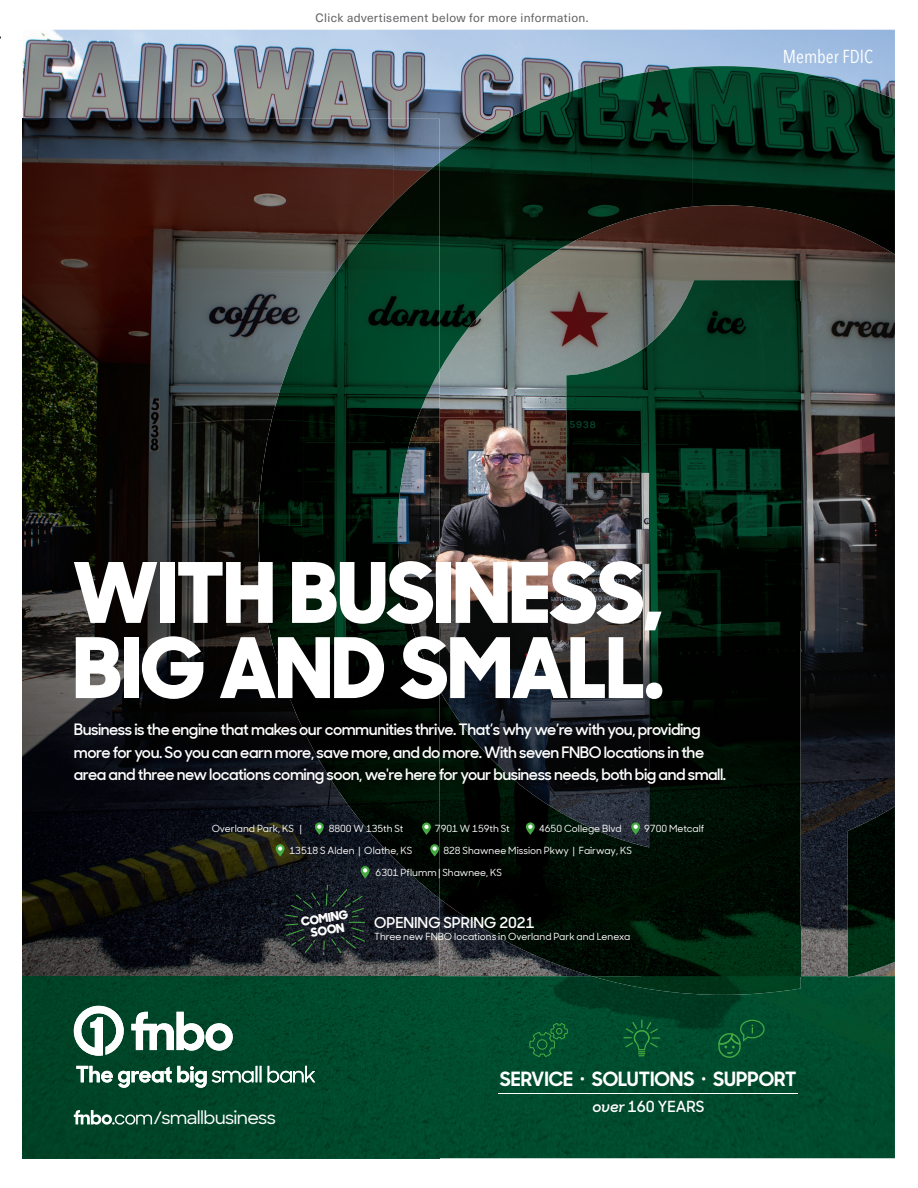
<style>
.page{position:relative;width:918px;height:1188px;background:#fff}
.page>*{position:absolute;margin:0;border:0;box-sizing:border-box;transform-origin:0 0}
.t1{font:800 83.4px/75.2px "Sharp Sans Display No 1";color:#fff}
.t2{font:700 19.5px "Sharp Sans Display No 1";color:#fff}
.t3{font:condensed 18.6px "Avenir Next LT Pro";color:#fff}
.t4{font:500 17.55px "Sharp Sans";letter-spacing:-.04em;color:#fff}
.t5{font:600 15.6px/22.8px "Sharp Sans Display No 1";letter-spacing:-.03em;color:#fff}
.t6{font:600 15.3px "Sharp Sans Display No 1";color:#fff}
.t7{font:600 15px "Sharp Sans Display No 1";color:#fff}
.t8{font:800 12.15px/12.1px "Sharp Sans Display No 1";color:#fff;text-align:center}
.Body{font:12px "Neue Haas Unica W1 G";letter-spacing:.03em;color:#636366}
.t9{font:500 9.75px "Sharp Sans Display No 1";color:#fff}
.s1{font-style:italic}
</style>
<div class="page">
<img style="left:23px;top:30px;width:872px;height:601px">
<img style="left:440px;top:631px;width:202px;height:147px">
<img style="left:642px;top:631px;width:253px;height:345px">
<img style="left:541px;top:778px;width:108px;height:50px">
<img style="left:642px;top:828px;width:7px;height:19px">
<img style="left:440px;top:933px;width:50px;height:43px">
<img style="left:490px;top:958px;width:51px;height:18px">
<img style="left:490px;top:67px;width:203px;height:187px">
<img style="left:692px;top:66px;width:203px;height:141px">
<img style="left:440px;top:128px;width:50px;height:242px">
<img style="left:743px;top:207px;width:152px;height:95px">
<img style="left:490px;top:254px;width:62px;height:48px">
<img style="left:642px;top:280px;width:101px;height:351px">
<img style="left:743px;top:301px;width:58px;height:330px">
<img style="left:566px;top:349px;width:76px;height:124px">
<img style="left:440px;top:691px;width:50px;height:242px">
<img style="left:490px;top:757px;width:51px;height:201px">
<img style="left:541px;top:800px;width:101px;height:176px">
<img style="left:848px;top:806px;width:47px;height:170px">
<img style="left:23px;top:119px;width:231px;height:857px">
<img style="left:254px;top:119px;width:139px;height:153px">
<img style="left:393px;top:119px;width:47px;height:43px">
<img style="left:254px;top:272px;width:49px;height:103px">
<img style="left:254px;top:375px;width:4px;height:256px">
<img style="left:254px;top:631px;width:47px;height:345px">
<img style="left:301px;top:955px;width:46px;height:21px">
<img style="left:347px;top:899px;width:46px;height:77px">
<img style="left:393px;top:899px;width:47px;height:77px">
<img style="left:349px;top:162px;width:91px;height:469px">
<img style="left:303px;top:254px;width:47px;height:377px">
<img style="left:258px;top:330px;width:46px;height:301px">
<img style="left:269px;top:631px;width:171px;height:268px">
<img style="left:23px;top:976px;width:872px;height:182px">
<img style="left:592px;top:976px;width:262px;height:19px">
<svg style="left:74px;top:1110px;width:78px;height:15px"></svg>
<svg style="left:361px;top:866px;width:9px;height:12px"></svg>
<svg style="left:363px;top:868px;width:4px;height:5px"></svg>
<svg style="left:430px;top:844px;width:9px;height:13px"></svg>
<svg style="left:432px;top:846px;width:5px;height:5px"></svg>
<svg style="left:276px;top:844px;width:9px;height:13px"></svg>
<svg style="left:278px;top:846px;width:4px;height:5px"></svg>
<svg style="left:285px;top:885px;width:80px;height:70px;background:#192225"></svg>
<svg style="left:631px;top:822px;width:9px;height:13px"></svg>
<svg style="left:634px;top:825px;width:4px;height:4px"></svg>
<svg style="left:422px;top:823px;width:9px;height:12px"></svg>
<svg style="left:424px;top:825px;width:5px;height:4px"></svg>
<svg style="left:526px;top:822px;width:9px;height:13px"></svg>
<svg style="left:528px;top:825px;width:5px;height:4px"></svg>
<svg style="left:315px;top:822px;width:9px;height:13px"></svg>
<svg style="left:317px;top:825px;width:5px;height:4px"></svg>
<svg style="left:74px;top:1006px;width:50px;height:50px"></svg>
<svg style="left:131px;top:1012px;width:102px;height:39px"></svg>
<svg style="left:76px;top:1066px;width:239px;height:22px"></svg>
<hr style="left:498px;top:1093px;width:300px;height:1px;background:#fff">
<svg style="left:623px;top:1020px;width:37px;height:36px"></svg>
<svg style="left:529px;top:1023px;width:39px;height:34px"></svg>
<svg style="left:718px;top:1020px;width:47px;height:38px;background:#0a5a31"></svg>
<p class="Body" style="left:316px;top:9px;width:274px">Click advertisement below for more information.</p>
<p class="t3" style="left:783px;top:45px;width:92px">Member FDIC</p>
<p class="t1" style="left:74px;top:551px;width:591px">WITH BUSINESS,<br>BIG AND SMALL.</p>
<p class="t5" style="left:74px;top:717px;width:654px">Business is the engine that makes our communities thrive. That’s why we’re with you, providing more for you. So you can earn more, save more, and do more. With seven FNBO locations in the area and three new locations coming soon, we're here for your business needs, both big and small.</p>
<p class="t9" style="left:212px;top:821px;width:92px">Overland Park, KS |</p>
<p class="t9" style="left:329px;top:821px;width:76px">8800 W 135th St</p>
<p class="t9" style="left:435px;top:822px;width:76px">7901 W 159th St</p>
<p class="t9" style="left:539px;top:822px;width:84px">4650 College Blvd</p>
<p class="t9" style="left:644px;top:822px;width:61px">9700 Metcalf</p>
<p class="t9" style="left:290px;top:843px;width:124px">13518 S Alden | Olathe, KS</p>
<p class="t9" style="left:443px;top:843px;width:190px">828 Shawnee Mission Pkwy | Fairway, KS</p>
<p class="t9" style="left:376px;top:865px;width:128px">6301 Pflumm | Shawnee, KS</p>
<p class="t8" style="left:300px;top:915px;width:49px;rotate:-9deg">COMING<br>SOON</p>
<p class="t7" style="left:374px;top:911px;width:162px">OPENING SPRING 2021</p>
<p class="t9" style="left:374px;top:930px;width:258px">Three new FNBO locations in Overland Park and Lenexa</p>
<p class="t4" style="left:153px;top:1105px;width:124px">/smallbusiness</p>
<p class="t2" style="left:500px;top:1063px;width:298px">SERVICE SOLUTIONS SUPPORT</p>
<p class="t6" style="left:593px;top:1094px;width:113px"><span class="s1">over</span> 160 YEARS</p>
</div>
